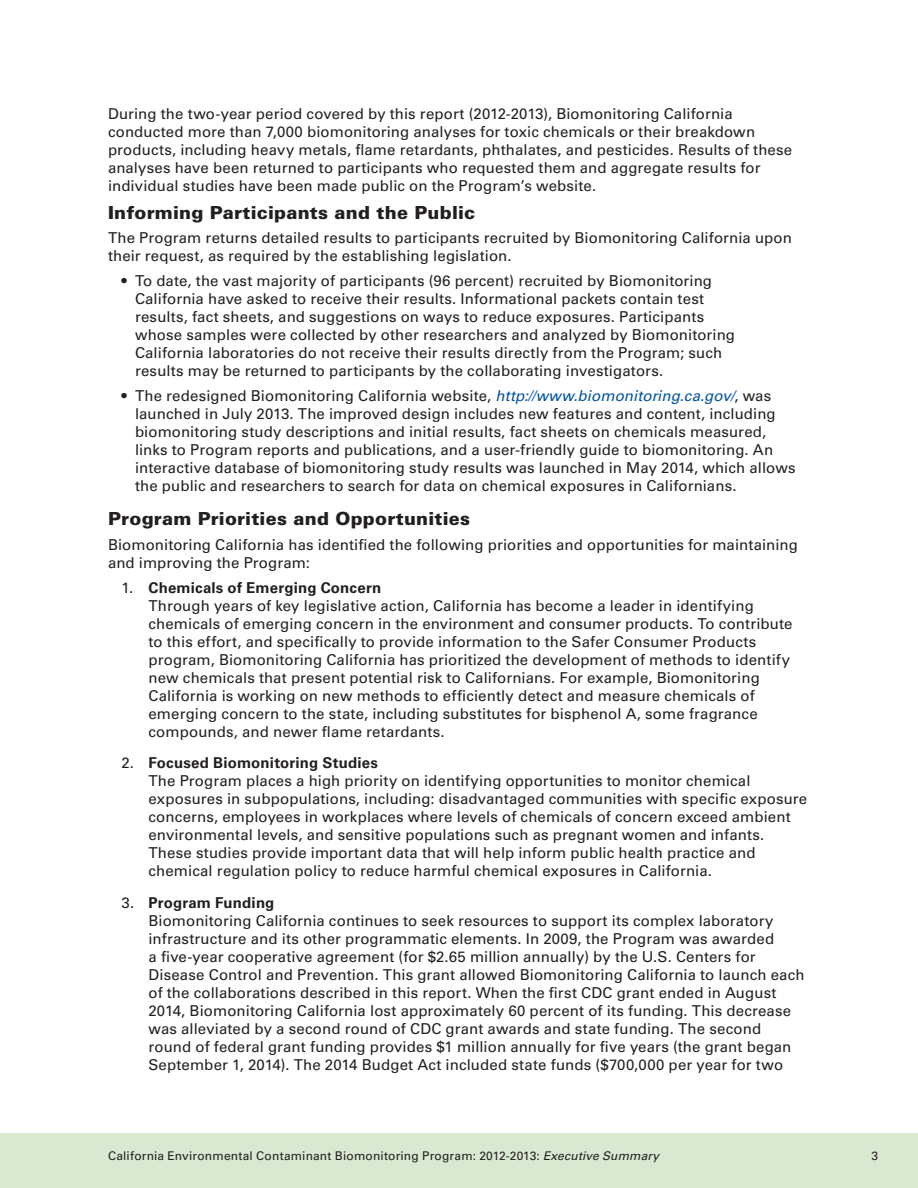
<style>
.page{position:relative;width:918px;height:1188px;background:#fff}
.page>*{position:absolute;margin:0;border:0;box-sizing:border-box;transform-origin:0 0}
.Header_123{font:900 18px "Univers LT Std";letter-spacing:.01em;color:#231f20}
.Tabed_Basic_Paragrap{font:15px/18px "Univers LT Std";letter-spacing:.01em;color:#231f20}
.t1{font:700 15px "Univers LT Std";letter-spacing:.01em;color:#231f20}
.Footnote{font:12px "Univers LT Std";letter-spacing:.015em;color:#231f20}
.s1{font-style:italic;color:#0153a0}
.s2{font-weight:400}
.s3{font-style:italic}
</style>
<div class="page">
<hr style="left:0;top:1133px;width:1px;height:55px;background:#d9e8d0">
<div style="left:1px;top:1133px;width:917px;height:55px;background:#d9e8d0"></div>
<p class="Tabed_Basic_Paragrap" style="left:108px;top:105px;width:686px">During the two-year period covered by this report (2012-2013), Biomonitoring California conducted more than 7,000 biomonitoring analyses for toxic chemicals or their breakdown products, including heavy metals, flame retardants, phthalates, and pesticides. Results of these analyses have been returned to participants who requested them and aggregate results for individual studies have been made public on the Program’s website.</p>
<p class="Header_123" style="left:108px;top:201px;width:369px">Informing Participants and the Public</p>
<p class="Tabed_Basic_Paragrap" style="left:108px;top:229px;width:685px">The Program returns detailed results to participants recruited by Biomonitoring California upon their request, as required by the establishing legislation.</p>
<p class="Tabed_Basic_Paragrap" style="left:135px;top:272px;width:602px;text-indent:-14px">• To date, the vast majority of participants (96 percent) recruited by Biomonitoring California have asked to receive their results. Informational packets contain test results, fact sheets, and suggestions on ways to reduce exposures. Participants whose samples were collected by other researchers and analyzed by Biomonitoring California laboratories do not receive their results directly from the Program; such results may be returned to participants by the collaborating investigators.</p>
<p class="Tabed_Basic_Paragrap" style="left:135px;top:387px;width:662px;text-indent:-14px">• The redesigned Biomonitoring California website, <span class="s1">http://www.biomonitoring.ca.gov/</span>, was launched in July 2013. The improved design includes new features and content, including biomonitoring study descriptions and initial results, fact sheets on chemicals measured, links to Program reports and publications, and a user-friendly guide to biomonitoring. An interactive database of biomonitoring study results was launched in May 2014, which allows the public and researchers to search for data on chemical exposures in Californians.</p>
<p class="Header_123" style="left:108px;top:508px;width:364px">Program Priorities and Opportunities</p>
<p class="Tabed_Basic_Paragrap" style="left:108px;top:536px;width:691px">Biomonitoring California has identified the following priorities and opportunities for maintaining and improving the Program:</p>
<p class="t1" style="left:122px;top:579px;width:261px"><span class="s2">1.</span> Chemicals of Emerging Concern</p>
<p class="Tabed_Basic_Paragrap" style="left:148px;top:597px;width:646px">Through years of key legislative action, California has become a leader in identifying chemicals of emerging concern in the environment and consumer products. To contribute to this effort, and specifically to provide information to the Safer Consumer Products program, Biomonitoring California has prioritized the development of methods to identify new chemicals that present potential risk to Californians. For example, Biomonitoring California is working on new methods to efficiently detect and measure chemicals of emerging concern to the state, including substitutes for bisphenol A, some fragrance compounds, and newer flame retardants.</p>
<p class="t1" style="left:122px;top:754px;width:258px"><span class="s2">2.</span> Focused Biomonitoring Studies</p>
<p class="Tabed_Basic_Paragrap" style="left:148px;top:772px;width:660px">The Program places a high priority on identifying opportunities to monitor chemical exposures in subpopulations, including: disadvantaged communities with specific exposure concerns, employees in workplaces where levels of chemicals of concern exceed ambient environmental levels, and sensitive populations such as pregnant women and infants.<br>These studies provide important data that will help inform public health practice and chemical regulation policy to reduce harmful chemical exposures in California.</p>
<p class="t1" style="left:122px;top:894px;width:154px"><span class="s2">3.</span> Program Funding</p>
<p class="Tabed_Basic_Paragrap" style="left:148px;top:912px;width:658px">Biomonitoring California continues to seek resources to support its complex laboratory infrastructure and its other programmatic elements. In 2009, the Program was awarded<br>a five-year cooperative agreement (for $2.65 million annually) by the U.S. Centers for Disease Control and Prevention. This grant allowed Biomonitoring California to launch each of the collaborations described in this report. When the first CDC grant ended in August 2014, Biomonitoring California lost approximately 60 percent of its funding. This decrease was alleviated by a second round of CDC grant awards and state funding. The second round of federal grant funding provides $1 million annually for five years (the grant began September 1, 2014). The 2014 Budget Act included state funds ($700,000 per year for two</p>
<p class="Footnote" style="left:108px;top:1149px;width:553px">California Environmental Contaminant Biomonitoring Program: 2012-2013: <span class="s3">Executive Summary</span></p>
<p class="Footnote" style="left:871px;top:1149px;width:8px">3</p>
</div>
